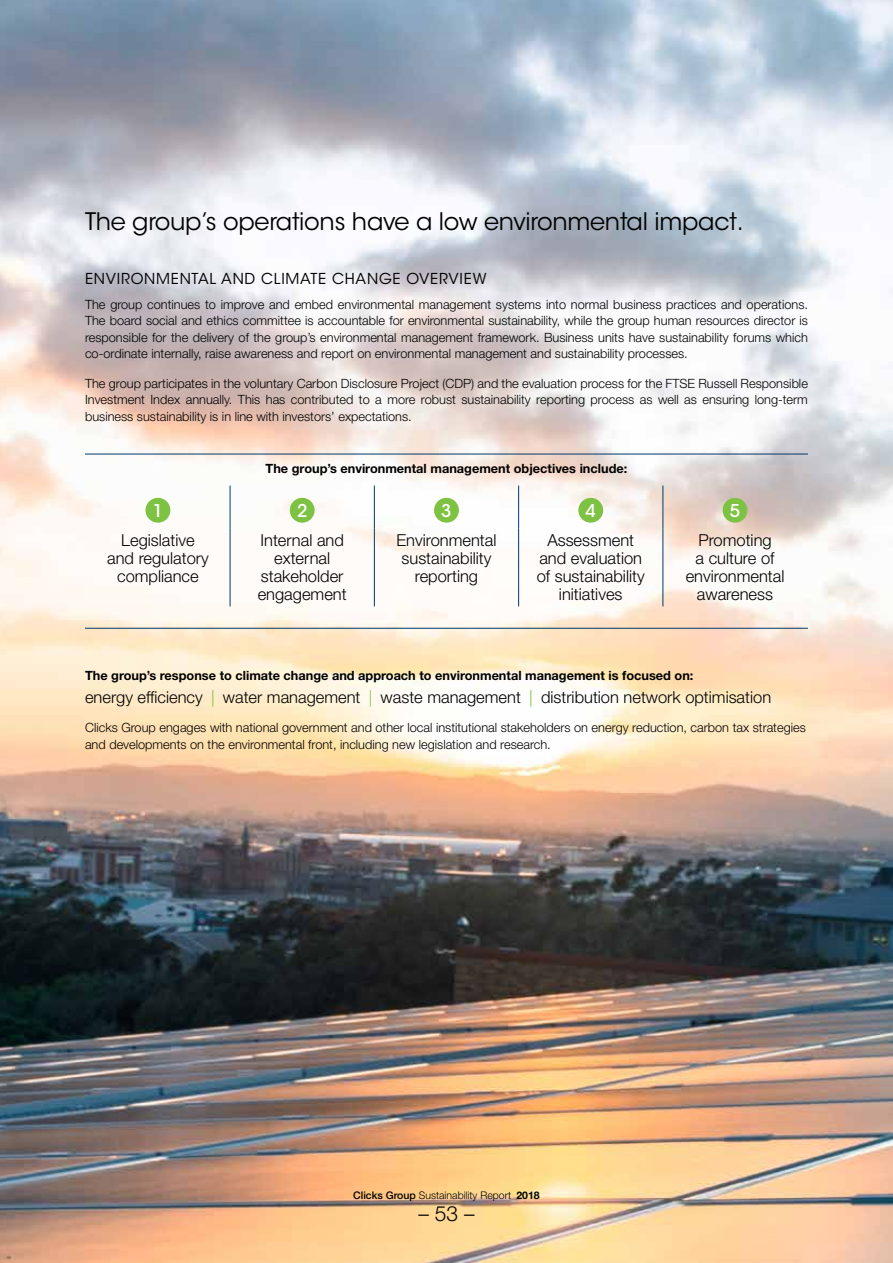
<style>
.page{position:relative;width:893px;height:1263px;background:#fff}
.page>*{position:absolute;margin:0;border:0;box-sizing:border-box;transform-origin:0 0}
.t1{font:24px "ITC Avant Garde Std";letter-spacing:-.01em;color:#000}
.t2{font:300 21px "Helvetica Neue LT Std";color:#000}
.t3{font:500 17.55px "ITC Avant Garde Std";color:#fff}
.t4{font:300 16.5px/18px "Helvetica Neue LT Std";color:#000;text-align:center}
.t5{font:15px "ITC Avant Garde Std";letter-spacing:.05em;color:#000}
.t6{font:300 12.75px/16.5px "Helvetica Neue LT Std";color:#000;text-align:justify}
.t7{font:700 12.75px "Helvetica Neue LT Std";color:#000}
.t8{font:300 10.5px "Helvetica Neue LT Std";color:#000}
.s1{color:#7dc242}
.s2{font-weight:500}
.s3{font-weight:700}
</style>
<div class="page">
<img style="left:0;top:0;width:893px;height:1263px">
<hr style="left:85px;top:454px;width:723px;height:1px;background:#003768">
<hr style="left:230px;top:486px;width:1px;height:43px;background:#003768">
<hr style="left:374px;top:486px;width:1px;height:43px;background:#003768">
<hr style="left:518px;top:486px;width:1px;height:43px;background:#003768">
<hr style="left:662px;top:486px;width:1px;height:43px;background:#003768">
<hr style="left:230px;top:529px;width:1px;height:77px;background:#003768">
<hr style="left:374px;top:529px;width:1px;height:77px;background:#003768">
<hr style="left:518px;top:529px;width:1px;height:77px;background:#003768">
<hr style="left:662px;top:529px;width:1px;height:77px;background:#003768">
<div style="left:146px;top:498px;width:24px;height:25px;background:#7dc242;border-radius:50%"></div>
<div style="left:290px;top:498px;width:25px;height:25px;background:#7dc242;border-radius:50%"></div>
<div style="left:434px;top:498px;width:25px;height:25px;background:#7dc242;border-radius:50%"></div>
<div style="left:578px;top:498px;width:25px;height:25px;background:#7dc242;border-radius:50%"></div>
<div style="left:723px;top:498px;width:24px;height:25px;background:#7dc242;border-radius:50%"></div>
<hr style="left:85px;top:628px;width:723px;height:1px;background:#003768">
<h1 class="t1" style="left:85px;top:207px;width:660px">The group’s operations have a low environmental impact.</h1>
<p class="t5" style="left:85px;top:269px;width:391px">ENVIRONME NTAL AND CLIMATE CHANGE OVERVIEW</p>
<p class="t6" style="left:85px;top:296px;width:724px">The group continues to improve and embed environmental management systems into normal business practices and operations.<br>The board social and ethics committee is accountable for environmental sustainability, while the group human resources director is responsible for the delivery of the group’s environmental management framework. Business units have sustainability forums which co-ordinate internally, raise awareness and report on environmental management and sustainability processes.</p>
<p class="t6" style="left:85px;top:375px;width:724px">The group participates in the voluntary Carbon Disclosure Project (CDP) and the evaluation process for the FTSE Russell Responsible Investment Index annually. This has contributed to a more robust sustainability reporting process as well as ensuring long-term business sustainability is in line with investors’ expectations.</p>
<p class="t7" style="left:266px;top:461px;width:363px">The group’s environmental management objectives include:</p>
<h3 class="t3" style="left:153px;top:499px;width:12px">1</h3>
<h3 class="t3" style="left:297px;top:499px;width:12px">2</h3>
<h3 class="t3" style="left:441px;top:499px;width:12px">3</h3>
<h3 class="t3" style="left:586px;top:499px;width:12px">4</h3>
<h3 class="t3" style="left:730px;top:499px;width:12px">5</h3>
<p class="t4" style="left:107px;top:531px;width:103px">Legislative and regulatory compliance</p>
<p class="t4" style="left:258px;top:531px;width:90px">Internal and external stakeholder engagement</p>
<p class="t4" style="left:396px;top:531px;width:101px">Environmental sustainability reporting</p>
<p class="t4" style="left:537px;top:531px;width:109px">Assessment and evaluation of sustainability initiatives</p>
<p class="t4" style="left:686px;top:531px;width:100px">Promoting<br>a culture of environmental awareness</p>
<p class="t7" style="left:85px;top:668px;width:610px">The group’s response to climate change and approach to environmental management is focused on:</p>
<p class="t4" style="left:85px;top:688px;width:688px">energy efficiency <span class="s1">|</span> water management <span class="s1">|</span> waste management <span class="s1">|</span> distribution network optimisation</p>
<p class="t6" style="left:85px;top:719px;width:722px">Clicks Group engages with national government and other local institutional stakeholders on energy reduction, carbon tax strategies and developments on the environmental front, including new legislation and research.</p>
<p class="t8" style="left:353px;top:1189px;width:188px"><span class="s2">Clicks Group</span> Sustainability Report <span class="s3">2018</span></p>
<h2 class="t2" style="left:418px;top:1200px;width:58px">– 53 –</h2>
</div>
